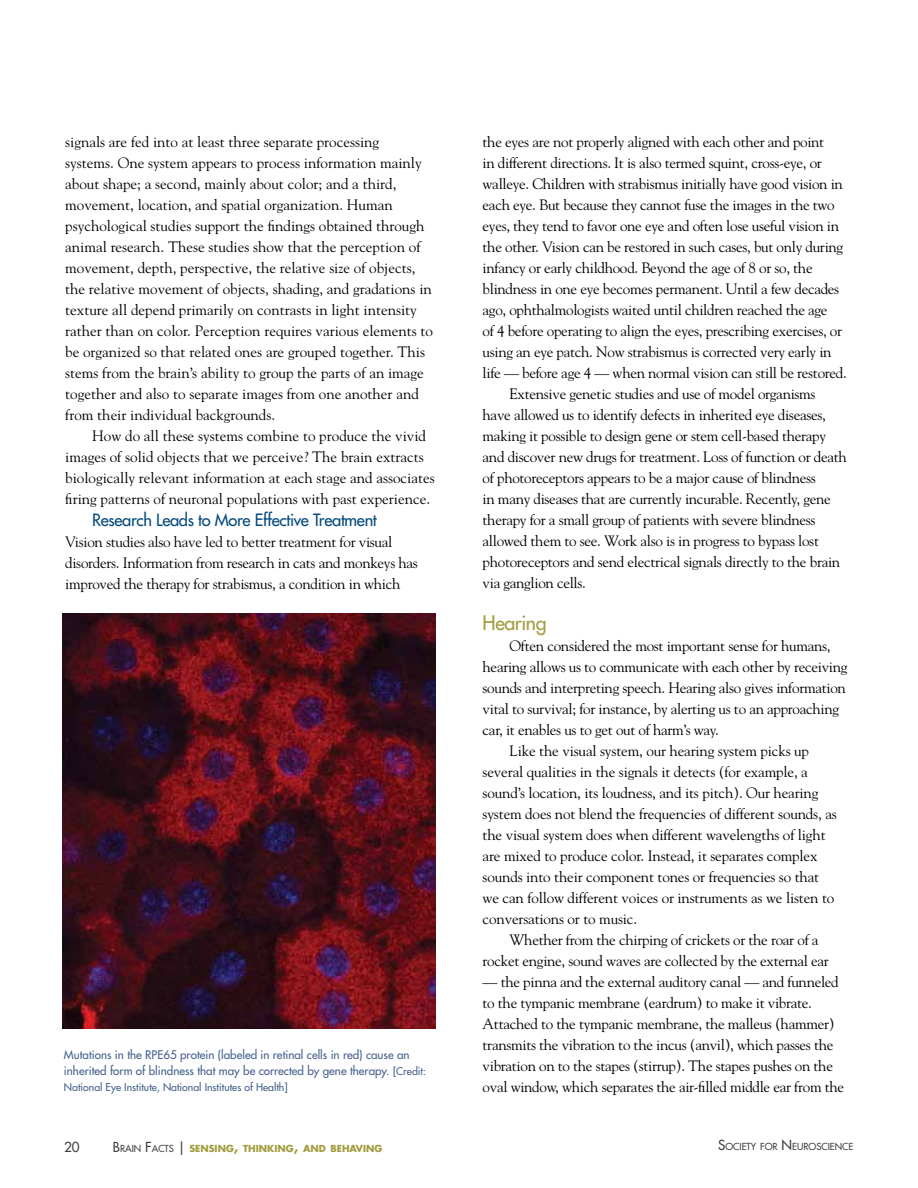
<style>
.page{position:relative;width:918px;height:1188px;background:#fff}
.page>*{position:absolute;margin:0;border:0;box-sizing:border-box;transform-origin:0 0}
.t1{font:19.5px "Futura";letter-spacing:-.02em;color:#a39c3f}
.t2{font:16.5px "Futura";letter-spacing:-.02em;color:#084b7d}
.t3{font:15px/21px "Goudy";letter-spacing:-.02em;color:#000}
.t4{font:15px/21px "Goudy";color:#000}
.t5{font:13.5px "Futura";color:#414042}
.t6{font:11.7px/16px "Futura";color:#45628e}
.t7{font:10.5px "Futura";color:#45628e}
.t8{font:700 9.45px "Futura";color:#a39c3f}
.t9{font:9.45px "Futura";color:#414042}
.s1{font-size:10.5px}
.s2{font-weight:400;font-size:13.5px;color:#414042}
.s3{font-weight:400;color:#414042}
.s4{font-size:13.5px}
</style>
<div class="page">
<img style="left:63px;top:614px;width:373px;height:415px">
<p class="t4" style="left:65px;top:131px;width:369px">signals are fed into at least three separate processing<br>systems. One system appears to process information mainly about shape; a second, mainly about color; and a third, movement, location, and spatial organization. Human psychological studies support the findings obtained through animal research. These studies show that the perception of movement, depth, perspective, the relative size of objects, the relative movement of objects, shading, and gradations in texture all depend primarily on contrasts in light intensity rather than on color. Perception requires various elements to be organized so that related ones are grouped together. This stems from the brain’s ability to group the parts of an image together and also to separate images from one another and from their individual backgrounds.</p>
<p class="t4" style="left:65px;top:425px;width:371px;text-indent:27px">How do all these systems combine to produce the vivid images of solid objects that we perceive? The brain extracts biologically relevant information at each stage and associates firing patterns of neuronal populations with past experience.</p>
<p class="t2" style="left:92px;top:510px;width:286px">Research Leads to More effective Treatment</p>
<p class="t3" style="left:65px;top:532px;width:354px">Vision studies also have led to better treatment for visual disorders. Information from research in cats and monkeys has improved the therapy for strabismus, a condition in which</p>
<p class="t6" style="left:64px;top:1047px;width:364px">Mutations in the RPe65 protein (labeled in retinal cells in red) cause an inherited form of blindness that may be corrected by gene therapy. <span class="s1">[Credit:</span></p>
<p class="t7" style="left:64px;top:1081px;width:225px">National eye Institute, National Institutes of health]</p>
<p class="t3" style="left:483px;top:131px;width:343px">the eyes are not properly aligned with each other and point</p>
<p class="t3" style="left:483px;top:152px;width:341px">in different directions. It is also termed squint, cross-eye, or</p>
<p class="t3" style="left:483px;top:173px;width:362px">walleye. Children with strabismus initially have good vision in</p>
<p class="t3" style="left:483px;top:194px;width:354px">each eye. But because they cannot fuse the images in the two</p>
<p class="t3" style="left:483px;top:215px;width:358px">eyes, they tend to favor one eye and often lose useful vision in</p>
<p class="t3" style="left:483px;top:236px;width:362px">the other. Vision can be restored in such cases, but only during</p>
<p class="t3" style="left:483px;top:257px;width:332px">infancy or early childhood. Beyond the age of 8 or so, the</p>
<p class="t3" style="left:483px;top:278px;width:358px">blindness in one eye becomes permanent. Until a few decades</p>
<p class="t3" style="left:483px;top:299px;width:347px">ago, ophthalmologists waited until children reached the age</p>
<p class="t3" style="left:483px;top:320px;width:361px">of 4 before operating to align the eyes, prescribing exercises, or</p>
<p class="t3" style="left:483px;top:341px;width:350px">using an eye patch. Now strabismus is corrected very early in</p>
<p class="t3" style="left:483px;top:362px;width:366px">life — before age 4 — when normal vision can still be restored.</p>
<p class="t3" style="left:510px;top:383px;width:308px">Extensive genetic studies and use of model organisms</p>
<p class="t3" style="left:483px;top:404px;width:345px">have allowed us to identify defects in inherited eye diseases,</p>
<p class="t3" style="left:483px;top:425px;width:345px">making it possible to design gene or stem cell-based therapy</p>
<p class="t3" style="left:483px;top:446px;width:366px">and discover new drugs for treatment. Loss of function or death</p>
<p class="t3" style="left:483px;top:467px;width:335px">of photoreceptors appears to be a major cause of blindness</p>
<p class="t3" style="left:483px;top:488px;width:350px">in many diseases that are currently incurable. Recently, gene</p>
<p class="t3" style="left:483px;top:509px;width:334px">therapy for a small group of patients with severe blindness</p>
<p class="t3" style="left:483px;top:530px;width:338px">allowed them to see. Work also is in progress to bypass lost</p>
<p class="t3" style="left:483px;top:551px;width:359px">photoreceptors and send electrical signals directly to the brain</p>
<p class="t3" style="left:483px;top:572px;width:105px">via ganglion cells.</p>
<h1 class="t1" style="left:483px;top:611px;width:65px">hearing</h1>
<p class="t3" style="left:510px;top:635px;width:323px">Often considered the most important sense for humans,</p>
<p class="t3" style="left:483px;top:656px;width:366px">hearing allows us to communicate with each other by receiving</p>
<p class="t3" style="left:483px;top:677px;width:365px">sounds and interpreting speech. Hearing also gives information</p>
<p class="t3" style="left:483px;top:698px;width:358px">vital to survival; for instance, by alerting us to an approaching</p>
<p class="t3" style="left:483px;top:719px;width:238px">car, it enables us to get out of harm’s way.</p>
<p class="t3" style="left:510px;top:740px;width:301px">Like the visual system, our hearing system picks up</p>
<p class="t3" style="left:483px;top:761px;width:327px">several qualities in the signals it detects (for example, a</p>
<p class="t3" style="left:483px;top:782px;width:337px">sound’s location, its loudness, and its pitch). Our hearing</p>
<p class="t3" style="left:483px;top:803px;width:356px">system does not blend the frequencies of different sounds, as</p>
<p class="t3" style="left:483px;top:824px;width:345px">the visual system does when different wavelengths of light</p>
<p class="t3" style="left:483px;top:845px;width:336px">are mixed to produce color. Instead, it separates complex</p>
<p class="t3" style="left:483px;top:866px;width:338px">sounds into their component tones or frequencies so that</p>
<p class="t3" style="left:483px;top:887px;width:353px">we can follow different voices or instruments as we listen to</p>
<p class="t3" style="left:483px;top:908px;width:156px">conversations or to music.</p>
<p class="t3" style="left:510px;top:929px;width:311px">Whether from the chirping of crickets or the roar of a</p>
<p class="t3" style="left:483px;top:950px;width:348px">rocket engine, sound waves are collected by the external ear</p>
<p class="t3" style="left:483px;top:971px;width:363px">— the pinna and the external auditory canal — and funneled to the tympanic membrane (eardrum) to make it vibrate.<br>Attached to the tympanic membrane, the malleus (hammer) transmits the vibration to the incus (anvil), which passes the vibration on to the stapes (stirrup). The stapes pushes on the oval window, which separates the air-filled middle ear from the</p>
<p class="t5" style="left:64px;top:1138px;width:17px">20</p>
<p class="t8" style="left:113px;top:1142px;width:271px"><span class="s2">B</span><span class="s3">RAIN</span> <span class="s2">F</span><span class="s3">ACTS</span> <span class="s2">|</span> SENSING<span class="s4">,</span> THINKING<span class="s4">,</span> AND BEHAVING</p>
<p class="t9" style="left:718px;top:1141px;width:137px"><span class="s4">S</span>OCIETY FOR <span class="s4">N</span>EUROSCIENCE</p>
</div>
